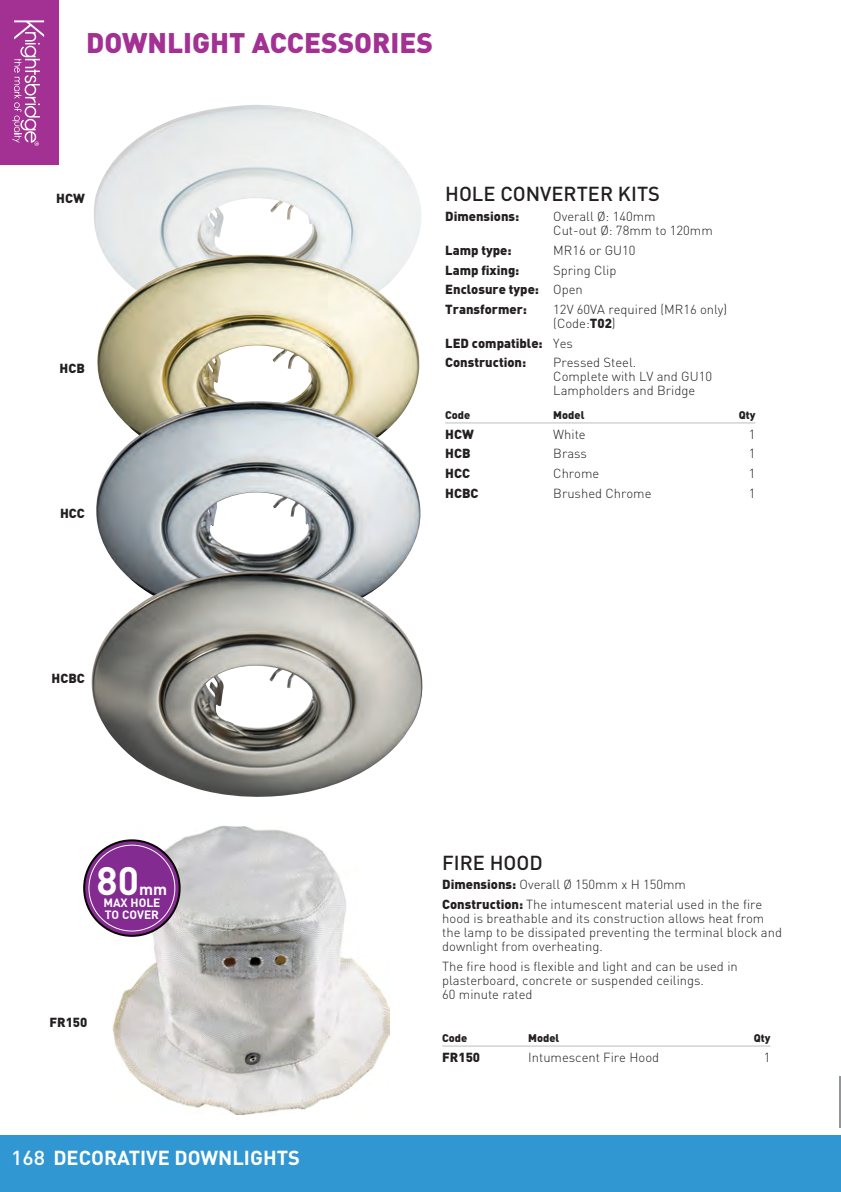
<style>
.page{position:relative;width:841px;height:1192px;background:#fff}
.page>*{position:absolute;margin:0;border:0;box-sizing:border-box;transform-origin:0 0}
.t1{font:700 39px "DIN";color:#fff}
.t2{font:900 28px "DIN";color:#a23193}
.Product_Description{font:500 20px "DIN";color:#231f20}
.t3{font:700 20px "DIN";color:#fff}
.t4{font:700 16px "DIN";color:#fff}
.Product_Description-2{font:300 13px/14px "DIN";color:#231f20}
.Product_Description-3{font:900 13px "DIN";color:#231f20}
.t5{font:700 11.8px/12px "DIN";color:#fff}
.Product_Description-4{font:900 11px "DIN";color:#231f20}
.s1{font-weight:300}
.s2{font-weight:900}
.s3{font-weight:500}
</style>
<div class="page">
<div style="left:0;top:1134px;width:839px;height:57px;background:#3197d3"></div>
<hr style="left:839px;top:1134px;width:1px;height:57px;background:#3197d3">
<div style="left:0;top:0;width:58px;height:165px;background:#a23193"></div>
<svg style="left:12px;top:20px;width:32px;height:126px"></svg>
<hr style="left:442px;top:1045px;width:328px;height:1px;background:#bcbdc0">
<img style="left:112px;top:825px;width:278px;height:289px">
<div style="left:84px;top:840px;width:96px;height:95px;background:#832b91;border-radius:50%"></div>
<div style="left:83px;top:839px;width:98px;height:97px;border:2px solid #080302;border-radius:50%"></div>
<img style="left:94px;top:105px;width:327px;height:150px">
<hr style="left:445px;top:422px;width:310px;height:1px;background:#bcbdc0">
<img style="left:97px;top:255px;width:323px;height:146px">
<img style="left:96px;top:401px;width:325px;height:170px">
<img style="left:91px;top:571px;width:332px;height:226px">
<hr style="left:839px;top:1076px;width:1px;height:52px;background:#939598">
<p class="t2" style="left:86px;top:24px;width:348px">DOWNLIGHT ACCESSORIES</p>
<p class="Product_Description-3" style="left:56px;top:190px;width:30px">HCW</p>
<p class="Product_Description-3" style="left:60px;top:360px;width:27px">HCB</p>
<p class="Product_Description-3" style="left:60px;top:505px;width:26px">HCC</p>
<p class="Product_Description" style="left:445px;top:181px;width:216px">HOLE CONVERTER KITS</p>
<p class="Product_Description-3" style="left:445px;top:208px;width:76px">Dimensions:</p>
<p class="Product_Description-2" style="left:553px;top:209px;width:161px">Overall Ø: 140mm<br>Cut-out Ø: 78mm to 120mm</p>
<p class="Product_Description-3" style="left:445px;top:241px;width:68px">Lamp type:</p>
<p class="Product_Description-2" style="left:553px;top:243px;width:84px">MR16 or GU10</p>
<p class="Product_Description-3" style="left:445px;top:261px;width:76px">Lamp fixing:</p>
<p class="Product_Description-2" style="left:553px;top:263px;width:65px">Spring Clip</p>
<p class="Product_Description-3" style="left:445px;top:281px;width:139px">Enclosure type: <span class="s1">Open</span></p>
<p class="Product_Description-3" style="left:445px;top:300px;width:83px">Transformer:</p>
<p class="Product_Description-2" style="left:553px;top:302px;width:175px">12V 60VA required (MR16 only) (Code:<span class="s2">T02</span>)</p>
<p class="Product_Description-3" style="left:445px;top:334px;width:129px">LED compatible: <span class="s1">Yes</span></p>
<p class="Product_Description-3" style="left:445px;top:354px;width:83px">Construction:</p>
<p class="Product_Description-2" style="left:553px;top:355px;width:160px">Pressed Steel.<br>Complete with LV and GU10<br>Lampholders and Bridge</p>
<p class="Product_Description-4" style="left:445px;top:407px;width:27px">Code</p>
<p class="Product_Description-4" style="left:553px;top:407px;width:33px">Model</p>
<p class="Product_Description-4" style="left:738px;top:407px;width:18px">Qty</p>
<p class="Product_Description-3" style="left:445px;top:425px;width:30px">HCW</p>
<p class="Product_Description-2" style="left:553px;top:427px;width:34px">White</p>
<p class="Product_Description-2" style="left:748px;top:427px;width:8px">1</p>
<p class="Product_Description-3" style="left:445px;top:445px;width:27px">HCB</p>
<p class="Product_Description-2" style="left:553px;top:446px;width:35px">Brass</p>
<p class="Product_Description-2" style="left:748px;top:446px;width:8px">1</p>
<p class="Product_Description-3" style="left:445px;top:464px;width:26px">HCC</p>
<p class="Product_Description-2" style="left:553px;top:466px;width:48px">Chrome</p>
<p class="Product_Description-2" style="left:748px;top:466px;width:8px">1</p>
<p class="Product_Description-3" style="left:445px;top:484px;width:35px">HCBC</p>
<p class="Product_Description-2" style="left:553px;top:486px;width:100px">Brushed Chrome</p>
<p class="Product_Description-2" style="left:748px;top:486px;width:8px">1</p>
<p class="Product_Description-3" style="left:52px;top:669px;width:35px">HCBC</p>
<p class="t1" style="left:97px;top:855px;width:44px">80</p>
<p class="t4" style="left:139px;top:879px;width:30px">mm</p>
<p class="t5" style="left:103px;top:896px;width:59px">MAX HOLE<br>TO COVER</p>
<p class="Product_Description-3" style="left:49px;top:1013px;width:39px">FR150</p>
<h3 class="t3" style="left:11px;top:1144px;width:290px"><span class="s3">168</span> DECORATIVE DOWNLIGHTS</h3>
<p class="Product_Description" style="left:442px;top:849px;width:102px">FIRE HOOD</p>
<p class="Product_Description-2" style="left:442px;top:877px;width:245px"><span class="s2">Dimensions:</span> Overall Ø 150mm x H 150mm</p>
<p class="Product_Description-2" style="left:442px;top:897px;width:341px"><span class="s2">Construction:</span> The intumescent material used in the fire hood is breathable and its construction allows heat from the lamp to be dissipated preventing the terminal block and downlight from overheating.</p>
<p class="Product_Description-2" style="left:442px;top:958px;width:297px">The fire hood is flexible and light and can be used in plasterboard, concrete or suspended ceilings.<br>60 minute rated</p>
<p class="Product_Description-4" style="left:442px;top:1030px;width:27px">Code</p>
<p class="Product_Description-4" style="left:528px;top:1030px;width:33px">Model</p>
<p class="Product_Description-4" style="left:753px;top:1030px;width:18px">Qty</p>
<p class="Product_Description-3" style="left:442px;top:1048px;width:39px">FR150</p>
<p class="Product_Description-2" style="left:528px;top:1049px;width:132px">Intumescent Fire Hood</p>
<p class="Product_Description-2" style="left:763px;top:1049px;width:8px">1</p>
</div>
